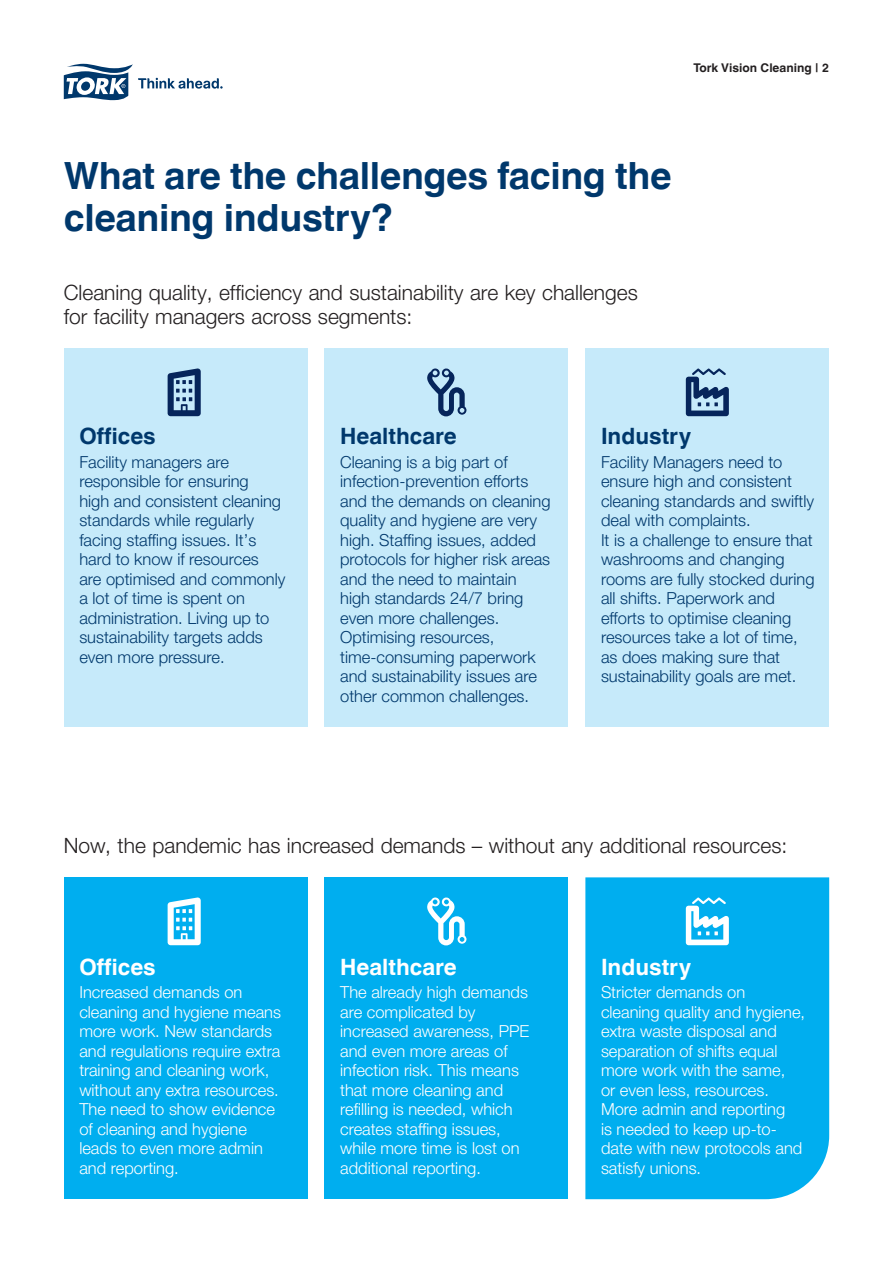
<style>
.page{position:relative;width:893px;height:1263px;background:#fff}
.page>*{position:absolute;margin:0;border:0;box-sizing:border-box;transform-origin:0 0}
.TORK_2016_Cyan_Intro{font:700 37.5px/42px "Helvetica World";letter-spacing:-.01em;color:#00386c}
.leavel_2_heading{font:700 22.5px "Helvetica World";color:#00386c}
.leavel_2_heading-2{font:700 22.5px "Helvetica World";color:#fff}
.Preamble{font:21px/24px "Helvetica Neue World 45 Lt";color:#231f20}
.Body_11__13{font:16.5px/19.5px "Helvetica Neue World 45 Lt";color:#00386c}
.Body_11__13-2{font:16.5px/19.5px "Helvetica Neue World 45 Lt";color:#fff}
.Page_header{font:700 12px "Helvetica World";color:#231f20}
</style>
<div class="page">
<div style="left:64px;top:348px;width:244px;height:379px;background:#c6eafa"></div>
<div style="left:64px;top:877px;width:244px;height:322px;background:#00aeef"></div>
<div style="left:585px;top:348px;width:244px;height:379px;background:#c6eafa"></div>
<div style="left:585px;top:877px;width:244px;height:322px;background:#00aeef"></div>
<div style="left:325px;top:348px;width:243px;height:379px;background:#c6eafa"></div>
<div style="left:325px;top:877px;width:243px;height:322px;background:#00aeef"></div>
<svg style="left:64px;top:64px;width:159px;height:36px"></svg>
<svg style="left:686px;top:368px;width:43px;height:48px"></svg>
<svg style="left:686px;top:897px;width:43px;height:48px"></svg>
<svg style="left:168px;top:368px;width:33px;height:48px"></svg>
<svg style="left:168px;top:897px;width:33px;height:48px"></svg>
<svg style="left:427px;top:368px;width:39px;height:48px"></svg>
<svg style="left:427px;top:897px;width:39px;height:48px"></svg>
<p class="Page_header" style="left:694px;top:61px;width:137px">Tork Vision Cleaning | 2</p>
<p class="TORK_2016_Cyan_Intro" style="left:64px;top:155px;width:609px">What are the challenges facing the cleaning industry?</p>
<p class="Preamble" style="left:64px;top:281px;width:575px">Cleaning quality, efficiency and sustainability are key challenges for facility managers across segments:</p>
<p class="leavel_2_heading" style="left:79px;top:423px;width:78px">Offices</p>
<p class="Body_11__13" style="left:79px;top:452px;width:208px">Facility managers are responsible for ensuring<br>high and consistent cleaning standards while regularly facing staffing issues. It’s hard to know if resources<br>are optimised and commonly a lot of time is spent on administration. Living up to sustainability targets adds even more pressure.</p>
<p class="leavel_2_heading" style="left:340px;top:423px;width:118px">Healthcare</p>
<p class="Body_11__13" style="left:340px;top:452px;width:212px">Cleaning is a big part of infection-prevention efforts and the demands on cleaning quality and hygiene are very high. Staffing issues, added protocols for higher risk areas and the need to maintain<br>high standards 24/7 bring even more challenges.<br>Optimising resources, time-consuming paperwork and sustainability issues are other common challenges.</p>
<p class="leavel_2_heading" style="left:601px;top:423px;width:92px">Industry</p>
<p class="Body_11__13" style="left:601px;top:452px;width:215px">Facility Managers need to ensure high and consistent cleaning standards and swiftly deal with complaints.<br>It is a challenge to ensure that washrooms and changing rooms are fully stocked during all shifts. Paperwork and efforts to optimise cleaning resources take a lot of time, as does making sure that sustainability goals are met.</p>
<p class="Preamble" style="left:64px;top:834px;width:725px">Now, the pandemic has increased demands – without any additional resources:</p>
<p class="leavel_2_heading-2" style="left:79px;top:953px;width:78px">Offices</p>
<p class="Body_11__13-2" style="left:79px;top:983px;width:203px">Increased demands on cleaning and hygiene means more work. New standards and regulations require extra training and cleaning work, without any extra resources.<br>The need to show evidence of cleaning and hygiene leads to even more admin and reporting.</p>
<p class="leavel_2_heading-2" style="left:340px;top:953px;width:118px">Healthcare</p>
<p class="Body_11__13-2" style="left:340px;top:983px;width:191px">The already high demands are complicated by increased awareness, PPE and even more areas of infection risk. This means that more cleaning and refilling is needed, which creates staffing issues, while more time is lost on additional reporting.</p>
<p class="leavel_2_heading-2" style="left:601px;top:953px;width:92px">Industry</p>
<p class="Body_11__13-2" style="left:601px;top:983px;width:206px">Stricter demands on cleaning quality and hygiene, extra waste disposal and separation of shifts equal more work with the same,<br>or even less, resources.<br>More admin and reporting<br>is needed to keep up-to&shy;date with new protocols and satisfy unions.</p>
</div>
